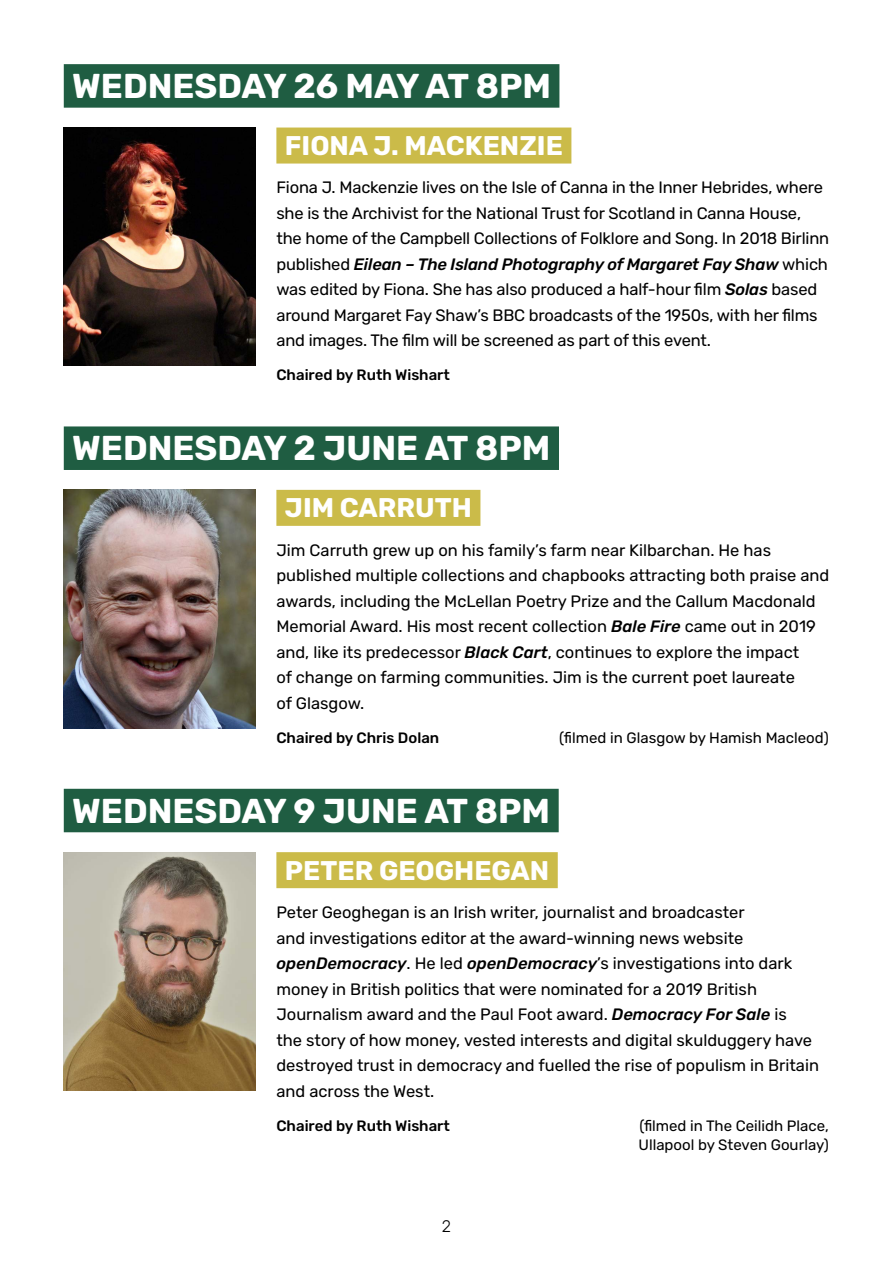
<style>
.page{position:relative;width:893px;height:1263px;background:#fff}
.page>*{position:absolute;margin:0;border:0;box-sizing:border-box;transform-origin:0 0}
.t1{font:700 34.5px "Rubik";color:#fff}
.t2{font:700 27px "Rubik";color:#fff}
.t3{font:16.5px/25.5px "Rubik";color:#000}
.t4{font:300 16.5px "Rubik";color:#000}
.t5{font:15px/19.5px "Rubik";color:#000}
.t6{font:500 15px "Rubik";color:#000}
.s1{font-weight:500;font-style:italic}
</style>
<div class="page">
<div style="left:64px;top:64px;width:495px;height:44px;background:#1f5d42"></div>
<div style="left:276px;top:128px;width:295px;height:36px;background:#cbbb49"></div>
<div style="left:64px;top:426px;width:495px;height:44px;background:#1f5d42"></div>
<div style="left:276px;top:490px;width:204px;height:36px;background:#cbbb49"></div>
<div style="left:64px;top:789px;width:495px;height:43px;background:#1f5d42"></div>
<div style="left:276px;top:852px;width:282px;height:36px;background:#cbbb49"></div>
<img style="left:64px;top:128px;width:191px;height:238px">
<img style="left:64px;top:490px;width:191px;height:238px">
<img style="left:64px;top:852px;width:191px;height:238px">
<h1 class="t1" style="left:72px;top:66px;width:480px">WEDNESDAY 26 MAY AT 8PM</h1>
<h2 class="t2" style="left:285px;top:130px;width:279px">FIONA J. MACKENZIE</h2>
<p class="t3" style="left:276px;top:175px;width:554px">Fiona J. Mackenzie lives on the Isle of Canna in the Inner Hebrides, where she is the Archivist for the National Trust for Scotland in Canna House, the home of the Campbell Collections of Folklore and Song. In 2018 Birlinn published <span class="s1">Eilean – The Island Photography of Margaret Fay Shaw</span> which was edited by Fiona. She has also produced a half-hour film <span class="s1">Solas</span> based around Margaret Fay Shaw’s BBC broadcasts of the 1950s, with her films and images. The film will be screened as part of this event.</p>
<p class="t6" style="left:276px;top:367px;width:175px">Chaired by Ruth Wishart</p>
<h1 class="t1" style="left:72px;top:428px;width:480px">WEDNESDAY 2 JUNE AT 8PM</h1>
<h2 class="t2" style="left:285px;top:492px;width:189px">JIM CARRUTH</h2>
<p class="t3" style="left:276px;top:538px;width:554px">Jim Carruth grew up on his family’s farm near Kilbarchan. He has published multiple collections and chapbooks attracting both praise and awards, including the McLellan Poetry Prize and the Callum Macdonald Memorial Award. His most recent collection <span class="s1">Bale Fire</span> came out in 2019 and, like its predecessor <span class="s1">Black Cart</span>, continues to explore the impact<br>of change on farming communities. Jim is the current poet laureate<br>of Glasgow.</p>
<p class="t6" style="left:276px;top:729px;width:164px">Chaired by Chris Dolan</p>
<p class="t5" style="left:559px;top:728px;width:271px">(filmed in Glasgow by Hamish Macleod)</p>
<h1 class="t1" style="left:72px;top:791px;width:479px">WEDNESDAY 9 JUNE AT 8PM</h1>
<h2 class="t2" style="left:285px;top:855px;width:266px">PETER GEOGHEGAN</h2>
<p class="t3" style="left:276px;top:900px;width:544px">Peter Geoghegan is an Irish writer, journalist and broadcaster<br>and investigations editor at the award-winning news website <span class="s1">openDemocracy</span>. He led <span class="s1">openDemocracy</span>’s investigations into dark money in British politics that were nominated for a 2019 British Journalism award and the Paul Foot award. <span class="s1">Democracy For Sale</span> is<br>the story of how money, vested interests and digital skulduggery have destroyed trust in democracy and fuelled the rise of populism in Britain and across the West.</p>
<p class="t6" style="left:276px;top:1117px;width:175px">Chaired by Ruth Wishart</p>
<p class="t5" style="left:638px;top:1116px;width:192px">(filmed in The Ceilidh Place,<br>Ullapool by Steven Gourlay)</p>
<p class="t4" style="left:442px;top:1217px;width:11px">2</p>
</div>
